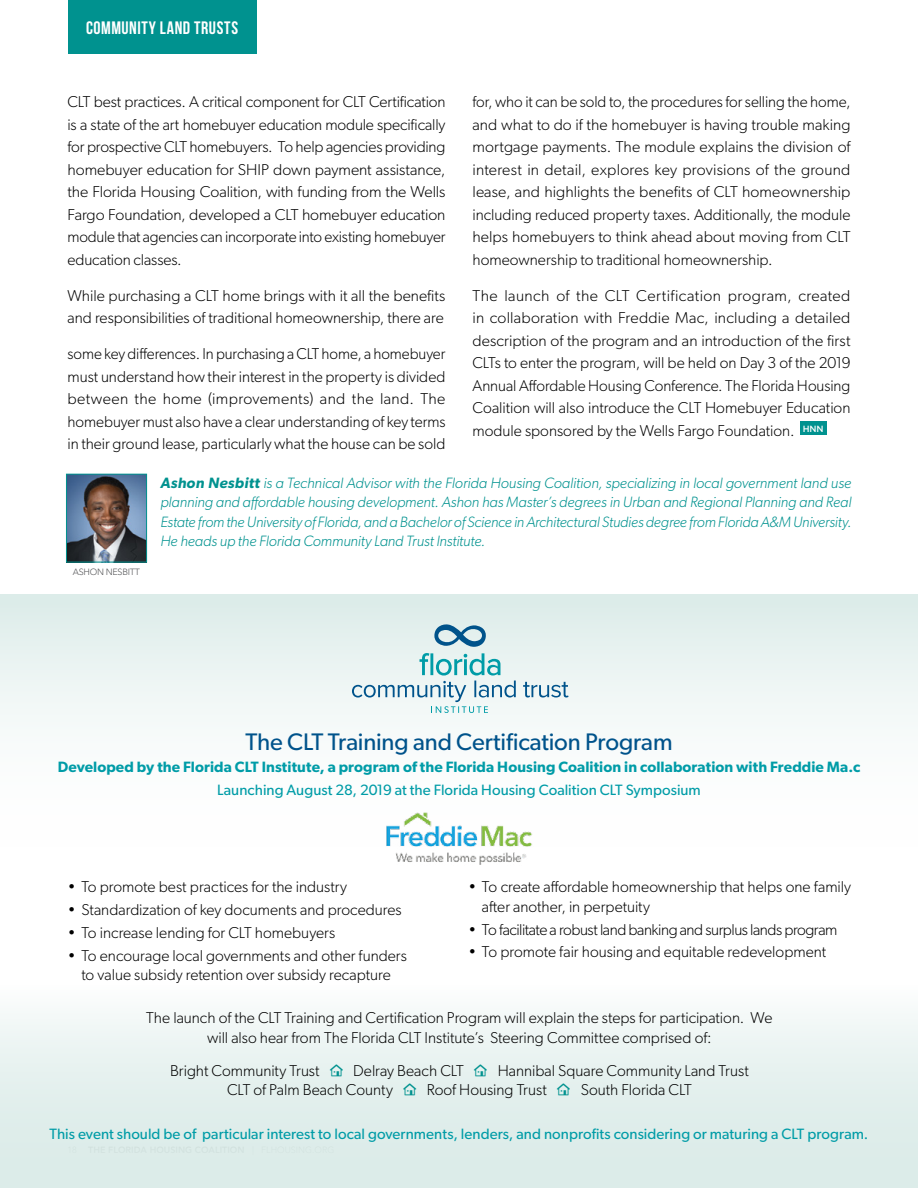
<style>
.page{position:relative;width:918px;height:1188px;background:#fff}
.page>*{position:absolute;margin:0;border:0;box-sizing:border-box;transform-origin:0 0}
.t1{font:24px "Gibson";letter-spacing:-.005em;color:#00538b}
.t2{font:18px "Bebas Neue";letter-spacing:.03em;color:#fff}
.t3{font:300 15.75px/22.5px "Gibson";color:#000;text-align:justify}
.t4{font:300 15.75px "Gibson";letter-spacing:-.03em;color:#000}
.t5{font:italic 300 15px/19.5px "Gibson";letter-spacing:-.005em;color:#00928f;text-align:justify}
.t6{font:15px "Gibson";letter-spacing:.005em;color:#009ca7}
.t7{font:600 15px "Gibson";letter-spacing:.005em;color:#009ca7}
.t8{font:300 9px "Avenir LT Std";letter-spacing:-.03em;color:#58595b}
.t9{font:500 9px "Gotham";color:#fff}
.s1{font-weight:600}
.s2{color:#00928f}
</style>
<div class="page">
<div style="left:68px;top:0;width:189px;height:54px;background:#00928f"></div>
<div style="left:0;top:594px;width:918px;height:262px;background:linear-gradient(to bottom,#e0eeeb,#fff)"></div>
<div style="left:0;top:985px;width:918px;height:203px;background:linear-gradient(to bottom,#f8fbfa,#d6e9e5)"></div>
<img style="left:68px;top:476px;width:77px;height:84px">
<div style="left:66px;top:474px;width:81px;height:88px;border:1px solid #00928f"></div>
<div style="left:800px;top:422px;width:27px;height:13px;background:#00928f"></div>
<svg style="left:523px;top:682px;width:46px;height:16px"></svg>
<svg style="left:434px;top:624px;width:52px;height:23px"></svg>
<svg style="left:352px;top:653px;width:164px;height:60px"></svg>
<img style="left:384px;top:808px;width:150px;height:57px">
<p class="t2" style="left:86px;top:18px;width:154px">COMMUNITY LAND TRUSTS</p>
<p class="t3" style="left:68px;top:90px;width:380px">CLT best practices. A critical component for CLT Certification is a state of the art homebuyer education module specifically for prospective CLT homebuyers. To help agencies providing homebuyer education for SHIP down payment assistance, the Florida Housing Coalition, with funding from the Wells Fargo Foundation, developed a CLT homebuyer education module that agencies can incorporate into existing homebuyer education classes.</p>
<p class="t3" style="left:68px;top:284px;width:380px">While purchasing a CLT home brings with it all the benefits and responsibilities of traditional homeownership, there are</p>
<p class="t3" style="left:68px;top:342px;width:380px">some key differences. In purchasing a CLT home, a homebuyer must understand how their interest in the property is divided between the home (improvements) and the land. The homebuyer must also have a clear understanding of key terms in their ground lease, particularly what the house can be sold</p>
<p class="t3" style="left:472px;top:90px;width:380px">for, who it can be sold to, the procedures for selling the home, and what to do if the homebuyer is having trouble making mortgage payments. The module explains the division of interest in detail, explores key provisions of the ground lease, and highlights the benefits of CLT homeownership including reduced property taxes. Additionally, the module helps homebuyers to think ahead about moving from CLT homeownership to traditional homeownership.</p>
<p class="t3" style="left:472px;top:284px;width:380px">The launch of the CLT Certification program, created in collaboration with Freddie Mac, including a detailed description of the program and an introduction of the first CLTs to enter the program, will be held on Day 3 of the 2019<br>Annual Affordable Housing Conference. The Florida Housing Coalition will also introduce the CLT Homebuyer Education module sponsored by the Wells Fargo Foundation.</p>
<p class="t5" style="left:160px;top:473px;width:693px"><span class="s1">Ashon Nesbitt</span> is a Technical Advisor with the Florida Housing Coalition, specializing in local government land use planning and affordable housing development. Ashon has Master’s degrees in Urban and Regional Planning and Real Estate from the University of Florida, and a Bachelor of Science in Architectural Studies degree from Florida A&amp;M University.<br>He heads up the Florida Community Land Trust Institute.</p>
<p class="t9" style="left:803px;top:423px;width:23px">HNN</p>
<p class="t8" style="left:73px;top:567px;width:68px">ASHON NESBITT</p>
<h1 class="t1" style="left:245px;top:727px;width:429px">The CLT Training and Certification Program</h1>
<p class="t7" style="left:58px;top:758px;width:804px">Developed by the Florida CLT Institute, a program of the Florida Housing Coalition in collaboration with Freddie Ma.c</p>
<p class="t6" style="left:217px;top:781px;width:485px">Launching August 28, 2019 at the Florida Housing Coalition CLT Symposium</p>
<p class="t3" style="left:68px;top:876px;width:281px">• To promote best practices for the industry</p>
<p class="t3" style="left:68px;top:898px;width:335px">• Standardization of key documents and procedures</p>
<p class="t3" style="left:68px;top:921px;width:269px">• To increase lending for CLT homebuyers</p>
<p class="t3" style="left:68px;top:945px;width:341px;line-height:19.5px;text-align:center">• To encourage local governments and other funders to value subsidy retention over subsidy recapture</p>
<p class="t3" style="left:482px;top:877px;width:371px;line-height:19.5px;text-indent:-13px">• To create affordable homeownership that helps one family after another, in perpetuity</p>
<p class="t4" style="left:468px;top:920px;width:371px">• To facilitate a robust land banking and surplus lands program</p>
<p class="t3" style="left:468px;top:941px;width:359px">• To promote fair housing and equitable redevelopment</p>
<p class="t3" style="left:146px;top:1008px;width:628px;line-height:19.5px;text-align:center">The launch of the CLT Training and Certification Program will explain the steps for participation. We will also hear from The Florida CLT Institute’s Steering Committee comprised of:</p>
<p class="t3" style="left:170px;top:1060px;width:580px;line-height:19.5px;text-align:center">Bright Community Trust <span class="s2">★</span> Delray Beach CLT <span class="s2">★</span> Hannibal Square Community Land Trust<br>CLT of Palm Beach County <span class="s2">★</span> Roof Housing Trust <span class="s2">★</span> South Florida CLT</p>
<p class="t6" style="left:50px;top:1124px;width:820px">This event should be of particular interest to local governments, lenders, and nonprofits considering or maturing a CLT program.</p>
</div>
